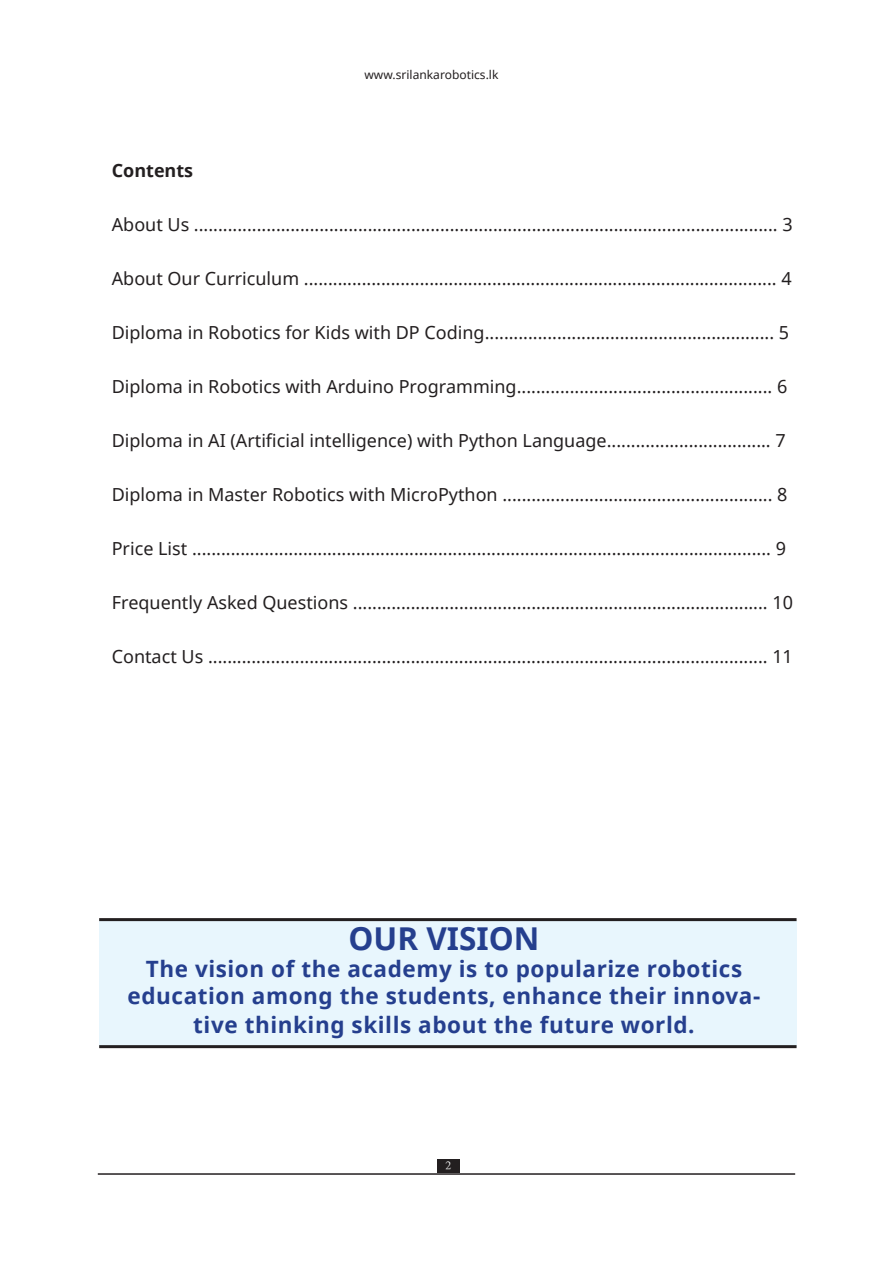
<style>
.page{position:relative;width:893px;height:1263px;background:#fff}
.page>*{position:absolute;margin:0;border:0;box-sizing:border-box;transform-origin:0 0}
.captions{font:700 31.5px "Noto Sans";color:#253f8e}
.captions-2{font:700 22.5px/27.9px "Noto Sans";letter-spacing:.025em;color:#253f8e;text-align:center}
.captions-3{font:18px "Noto Sans";color:#231f20}
.captions-4{font:700 18px "Noto Sans";color:#231f20}
.t1{font:13.5px "FM Abhayax";color:#fff}
.t2{font:12px "Noto Sans";color:#231f20}
</style>
<div class="page">
<div style="left:437px;top:1159px;width:23px;height:14px;background:#231f20"></div>
<hr style="left:98px;top:1173px;width:697px;height:2px;background:#231f20">
<div style="left:99px;top:921px;width:697px;height:125px;background:#e8f6fd"></div>
<hr style="left:99px;top:918px;width:698px;height:3px;background:#231f20">
<hr style="left:99px;top:1045px;width:698px;height:3px;background:#231f20">
<p class="captions-4" style="left:112px;top:158px;width:83px">Contents</p>
<p class="t2" style="left:364px;top:67px;width:135px">www.srilankarobotics.lk</p>
<p class="captions-3" style="left:112px;top:212px;width:682px">About Us ......................................................................................................................... 3</p>
<p class="captions-3" style="left:112px;top:266px;width:681px">About Our Curriculum .................................................................................................. 4</p>
<p class="captions-3" style="left:112px;top:320px;width:679px">Diploma in Robotics for Kids with DP Coding............................................................ 5</p>
<p class="captions-3" style="left:112px;top:374px;width:677px">Diploma in Robotics with Arduino Programming..................................................... 6</p>
<p class="captions-3" style="left:112px;top:428px;width:675px">Diploma in AI (Artificial intelligence) with Python Language.................................. 7</p>
<p class="captions-3" style="left:112px;top:482px;width:677px">Diploma in Master Robotics with MicroPython ........................................................ 8</p>
<p class="captions-3" style="left:112px;top:536px;width:676px">Price List ........................................................................................................................ 9</p>
<p class="captions-3" style="left:112px;top:590px;width:683px">Frequently Asked Questions ...................................................................................... 10</p>
<p class="captions-3" style="left:112px;top:644px;width:683px">Contact Us .................................................................................................................... 11</p>
<p class="captions" style="left:349px;top:917px;width:192px">OUR VISION</p>
<p class="captions-2" style="left:128px;top:955px;width:634px">The vision of the academy is to popularize robotics education among the students, enhance their innova&shy;tive thinking skills about the future world.</p>
<p class="t1" style="left:446px;top:1159px;width:8px">2</p>
</div>
